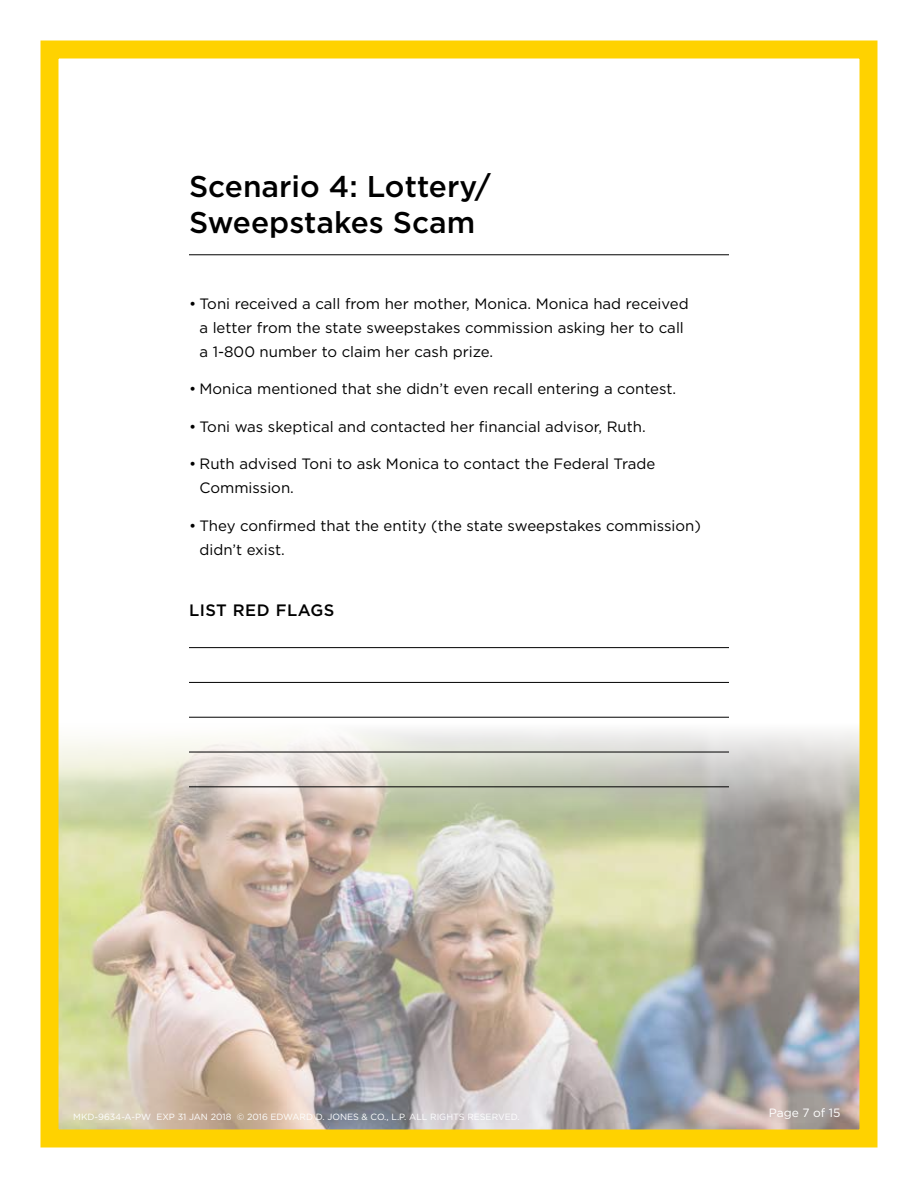
<style>
.page{position:relative;width:918px;height:1188px;background:#fff}
.page>*{position:absolute;margin:0;border:0;box-sizing:border-box;transform-origin:0 0}
.t1{font:500 30px/36px "Gotham";color:#000}
.t2{font:500 16.5px "Gotham";letter-spacing:.03em;color:#000}
.t3{font:15px/24px "Gotham";color:#000}
.t4{font:12px "Gotham";color:#fff}
.t5{font:9px "Gotham";color:#fff}
</style>
<div class="page">
<img style="left:59px;top:730px;width:800px;height:399px">
<div style="left:40px;top:40px;width:838px;height:1108px;border:18px solid #ffd200"></div>
<hr style="left:189px;top:647px;width:540px;height:1px;background:#000">
<hr style="left:189px;top:682px;width:540px;height:1px;background:#000">
<hr style="left:189px;top:717px;width:540px;height:1px;background:#000">
<hr style="left:189px;top:752px;width:540px;height:1px;background:#000">
<hr style="left:189px;top:786px;width:540px;height:1px;background:#000">
<hr style="left:189px;top:254px;width:540px;height:1px;background:#000">
<h1 class="t1" style="left:189px;top:168px;width:303px">Scenario 4: Lottery/<br>Sweepstakes Scam</h1>
<p class="t3" style="left:200px;top:291px;width:491px;text-indent:-10px">• Toni received a call from her mother, Monica. Monica had received a letter from the state sweepstakes commission asking her to call a 1-800 number to claim her cash prize.</p>
<p class="t3" style="left:189px;top:377px;width:489px">• Monica mentioned that she didn’t even recall entering a contest.</p>
<p class="t3" style="left:189px;top:414px;width:458px">• Toni was skeptical and contacted her financial advisor, Ruth.</p>
<p class="t3" style="left:200px;top:452px;width:457px;text-indent:-10px">• Ruth advised Toni to ask Monica to contact the Federal Trade<br>Commission.</p>
<p class="t3" style="left:200px;top:513px;width:503px;text-indent:-10px">• They confirmed that the entity (the state sweepstakes commission) didn’t exist.</p>
<p class="t2" style="left:189px;top:600px;width:147px">LIST RED FLAGS</p>
<p class="t5" style="left:73px;top:1111px;width:448px">MKD-9634-A-PW EXP 31 JAN 2018 © 2016 EDWARD D. JONES &amp; CO., L.P. ALL RIGHTS RESERVED.</p>
<p class="t4" style="left:769px;top:1105px;width:73px">Page 7 of 15</p>
</div>
